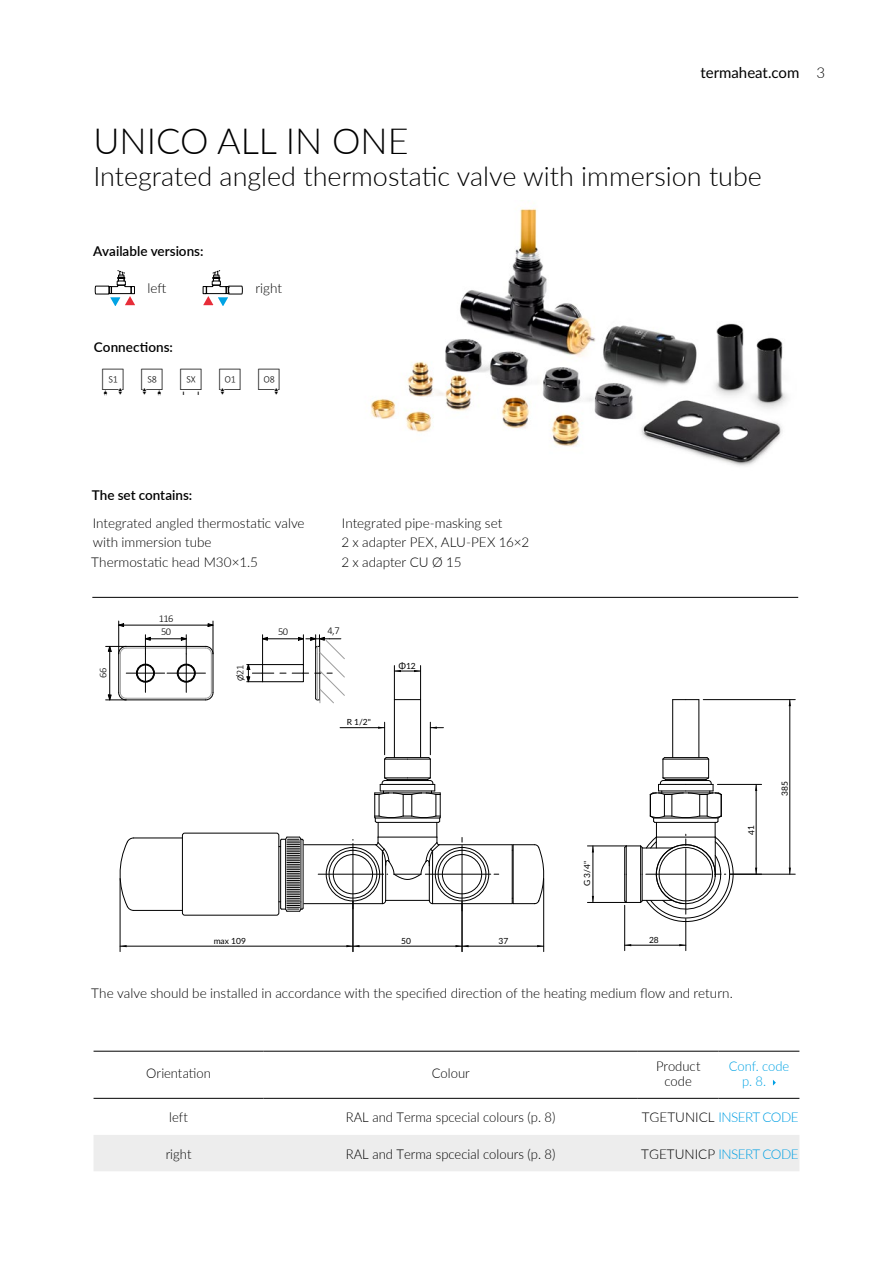
<style>
.page{position:relative;width:893px;height:1263px;background:#fff}
.page>*{position:absolute;margin:0;border:0;box-sizing:border-box;transform-origin:0 0}
.t1{font:39px "Podczenia";color:#000}
.t2{font:300 36px "Lato";color:#000}
.t3{font:300 27px "Lato";color:#000}
.t4{font:15px "Lato";color:#000}
.t5{font:300 15px "Lato";color:#000}
.t6{font:300 13.5px/19.5px "Lato";color:#000}
.t7{font:300 13.5px/15px "Lato";color:#000;text-align:center;scale:.96 1}
.t8{font:600 13.5px "Lato";color:#000}
.t9{font:300 13.5px "Lato";letter-spacing:-.02em;color:#009fe3}
.t10{font:300 13.5px/15px "Lato";color:#00a3e4;scale:.96 1}
.t11{font:300 10.35px/13.6px "Calibri";letter-spacing:-.055em;color:#000}
.t12{font:8.4px "Lato";color:#000}
.s1{font-family:"Calibri";font-size:10.2px}
.s2{color:#000}
</style>
<div class="page">
<img style="left:370px;top:203px;width:417px;height:263px">
<hr style="left:92px;top:597px;width:706px;height:1px;background:#000">
<div style="left:94px;top:1135px;width:705px;height:36px;background:#ededed"></div>
<hr style="left:94px;top:1051px;width:170px;height:1px;background:#000">
<hr style="left:94px;top:1098px;width:170px;height:1px;background:#000">
<hr style="left:264px;top:1051px;width:374px;height:1px;background:#000">
<hr style="left:264px;top:1098px;width:374px;height:1px;background:#000">
<hr style="left:638px;top:1051px;width:81px;height:1px;background:#000">
<hr style="left:719px;top:1051px;width:80px;height:1px;background:#000">
<hr style="left:638px;top:1098px;width:81px;height:1px;background:#000">
<hr style="left:719px;top:1098px;width:80px;height:1px;background:#000">
<svg style="left:95px;top:270px;width:40px;height:36px"></svg>
<svg style="left:202px;top:270px;width:40px;height:36px"></svg>
<hr style="left:625px;top:945px;width:61px;height:1px;background:#000">
<hr style="left:685px;top:918px;width:1px;height:33px;background:#000">
<hr style="left:624px;top:905px;width:1px;height:46px;background:#000">
<hr style="left:593px;top:846px;width:1px;height:56px;background:#000">
<svg style="left:592px;top:896px;width:2px;height:6px"></svg>
<hr style="left:587px;top:846px;width:39px;height:1px;background:#000">
<hr style="left:587px;top:902px;width:39px;height:1px;background:#000">
<hr style="left:756px;top:784px;width:1px;height:90px;background:#000">
<hr style="left:717px;top:784px;width:45px;height:1px;background:#000">
<hr style="left:789px;top:700px;width:1px;height:174px;background:#000">
<hr style="left:730px;top:874px;width:65px;height:1px;background:#000">
<hr style="left:703px;top:699px;width:92px;height:1px;background:#000">
<svg style="left:673px;top:699px;width:26px;height:1px"></svg>
<hr style="left:698px;top:700px;width:1px;height:57px;background:#000">
<hr style="left:672px;top:700px;width:1px;height:57px;background:#000">
<svg style="left:623px;top:756px;width:117px;height:172px"></svg>
<hr style="left:353px;top:946px;width:109px;height:1px;background:#000">
<hr style="left:340px;top:727px;width:45px;height:1px;background:#000">
<svg style="left:431px;top:726px;width:12px;height:3px"></svg>
<hr style="left:430px;top:722px;width:1px;height:33px;background:#000">
<hr style="left:384px;top:722px;width:1px;height:33px;background:#000">
<svg style="left:395px;top:699px;width:25px;height:1px"></svg>
<hr style="left:420px;top:700px;width:1px;height:57px;background:#000">
<hr style="left:394px;top:700px;width:1px;height:57px;background:#000">
<hr style="left:304px;top:844px;width:72px;height:1px;background:#000">
<hr style="left:304px;top:903px;width:78px;height:1px;background:#000">
<hr style="left:439px;top:844px;width:73px;height:1px;background:#000">
<hr style="left:433px;top:903px;width:79px;height:1px;background:#000">
<hr style="left:134px;top:910px;width:48px;height:1px;background:#000">
<hr style="left:134px;top:837px;width:48px;height:1px;background:#000">
<svg style="left:119px;top:837px;width:15px;height:74px"></svg>
<svg style="left:512px;top:844px;width:33px;height:60px"></svg>
<svg style="left:318px;top:756px;width:181px;height:155px"></svg>
<hr style="left:462px;top:946px;width:82px;height:1px;background:#000">
<svg style="left:455px;top:945px;width:14px;height:2px"></svg>
<hr style="left:462px;top:901px;width:1px;height:50px;background:#000">
<hr style="left:543px;top:878px;width:1px;height:73px;background:#000">
<svg style="left:395px;top:670px;width:25px;height:2px"></svg>
<hr style="left:394px;top:665px;width:1px;height:35px;background:#000">
<hr style="left:420px;top:665px;width:1px;height:35px;background:#000">
<hr style="left:120px;top:946px;width:233px;height:1px;background:#000">
<svg style="left:346px;top:945px;width:13px;height:2px"></svg>
<hr style="left:120px;top:878px;width:1px;height:73px;background:#000">
<hr style="left:353px;top:901px;width:1px;height:50px;background:#000">
<svg style="left:279px;top:836px;width:25px;height:76px;background:#878787"></svg>
<div style="left:182px;top:833px;width:97px;height:82px;border:1px solid #000;border-radius:2px"></div>
<hr style="left:118px;top:654px;width:1px;height:38px;background:#000">
<hr style="left:126px;top:699px;width:80px;height:1px;background:#000">
<hr style="left:120px;top:654px;width:1px;height:38px;background:#9d9d9d">
<hr style="left:126px;top:698px;width:80px;height:1px;background:#9d9d9d">
<hr style="left:211px;top:654px;width:1px;height:38px;background:#9d9d9d">
<hr style="left:126px;top:648px;width:80px;height:1px;background:#9d9d9d">
<svg style="left:205px;top:691px;width:9px;height:10px"></svg>
<hr style="left:212px;top:654px;width:1px;height:38px;background:#000">
<svg style="left:205px;top:645px;width:9px;height:10px"></svg>
<hr style="left:126px;top:646px;width:80px;height:1px;background:#000">
<div style="left:177px;top:664px;width:19px;height:19px;border:1px solid #000;border-radius:50%"></div>
<div style="left:136px;top:664px;width:19px;height:19px;border:1px solid #000;border-radius:50%"></div>
<div style="left:137px;top:664px;width:17px;height:18px;border:1px solid #000;border-radius:50%"></div>
<div style="left:136px;top:664px;width:19px;height:18px;border:1px solid #000;border-radius:50%"></div>
<div style="left:178px;top:664px;width:17px;height:18px;border:1px solid #000;border-radius:50%"></div>
<div style="left:177px;top:664px;width:18px;height:18px;border:1px solid #000;border-radius:50%"></div>
<svg style="left:119px;top:623px;width:5px;height:4px"></svg>
<svg style="left:208px;top:623px;width:5px;height:4px"></svg>
<hr style="left:124px;top:625px;width:84px;height:1px;background:#000">
<hr style="left:213px;top:621px;width:1px;height:33px;background:#000">
<hr style="left:118px;top:621px;width:1px;height:33px;background:#000">
<hr style="left:150px;top:638px;width:31px;height:1px;background:#000">
<svg style="left:181px;top:635px;width:7px;height:19px"></svg>
<svg style="left:144px;top:635px;width:7px;height:19px"></svg>
<hr style="left:109px;top:651px;width:1px;height:44px;background:#000">
<svg style="left:106px;top:645px;width:21px;height:10px"></svg>
<svg style="left:106px;top:691px;width:21px;height:10px"></svg>
<hr style="left:126px;top:673px;width:39px;height:1px;background:#000">
<hr style="left:145px;top:654px;width:1px;height:38px;background:#000">
<hr style="left:167px;top:673px;width:38px;height:1px;background:#000">
<hr style="left:186px;top:654px;width:1px;height:38px;background:#000">
<div style="left:262px;top:664px;width:42px;height:18px;border:1px solid #000"></div>
<svg style="left:263px;top:637px;width:5px;height:4px"></svg>
<hr style="left:267px;top:638px;width:31px;height:1px;background:#000">
<hr style="left:262px;top:635px;width:1px;height:30px;background:#000">
<svg style="left:292px;top:635px;width:53px;height:68px"></svg>
<svg style="left:246px;top:663px;width:28px;height:20px"></svg>
<p class="t4" style="left:700px;top:61px;width:100px">termaheat.com</p>
<p class="t5" style="left:816px;top:62px;width:10px">3</p>
<h2 class="t2" style="left:93px;top:116px;width:317px">UNICO ALL IN ONE</h2>
<h3 class="t3" style="left:93px;top:158px;width:670px">Integrated angled thermostatic valve with immersion tube</h3>
<p class="t8" style="left:93px;top:242px;width:112px">Available versions:</p>
<p class="t6" style="left:147px;top:278px;width:20px">left</p>
<p class="t6" style="left:255px;top:278px;width:28px">right</p>
<p class="t8" style="left:94px;top:337px;width:80px">Connections:</p>
<h1 class="t1" style="left:94px;top:362px;width:196px">IJarq</h1>
<p class="t8" style="left:92px;top:485px;width:102px">The set contains:</p>
<p class="t6" style="left:91px;top:513px;width:215px">Integrated angled thermostatic valve with immersion tube<br>Thermostatic head M30×1.5</p>
<p class="t6" style="left:341px;top:513px;width:189px">Integrated pipe‑masking set<br>2 x adapter PEX, ALU-PEX 16×2<br>2 x adapter CU Ø 15</p>
<p class="t11" style="left:96px;top:678px;width:12px;rotate:-90deg">66</p>
<p class="t11" style="left:159px;top:611px;width:16px">116<br>50</p>
<p class="t11" style="left:233px;top:674px;width:12px;rotate:-90deg">21</p>
<p class="t11" style="left:278px;top:625px;width:12px">50</p>
<p class="t11" style="left:327px;top:624px;width:14px">4,7</p>
<p class="t12" style="left:347px;top:716px;width:26px">R 1/2"</p>
<p class="t12" style="left:398px;top:660px;width:19px"><span class="s1">Φ</span>12</p>
<p class="t12" style="left:214px;top:935px;width:34px">max 109</p>
<p class="t12" style="left:401px;top:935px;width:11px">50</p>
<p class="t12" style="left:499px;top:935px;width:11px">37</p>
<p class="t12" style="left:581px;top:886px;width:27px;rotate:-90deg">G 3/4"</p>
<p class="t12" style="left:649px;top:934px;width:11px">28</p>
<p class="t6" style="left:91px;top:983px;width:643px">The valve should be installed in accordance with the specified direction of the heating medium flow and return.</p>
<p class="t12" style="left:779px;top:796px;width:16px;rotate:-90deg">385</p>
<p class="t7" style="left:146px;top:1065px;width:69px">Orientation</p>
<p class="t7" style="left:432px;top:1065px;width:41px">Colour</p>
<p class="t7" style="left:656px;top:1058px;width:48px">Product code</p>
<p class="t10" style="left:742px;top:1058px;width:51px;text-indent:-13px">Conf. code p. 8.</p>
<p class="t7" style="left:169px;top:1109px;width:21px">left</p>
<p class="t7" style="left:346px;top:1109px;width:220px">RAL and Terma spcecial colours (p. 8)</p>
<p class="t9" style="left:642px;top:1108px;width:158px"><span class="s2">TGETUNICL</span> INSERT CODE</p>
<p class="t7" style="left:166px;top:1146px;width:28px">right</p>
<p class="t7" style="left:346px;top:1146px;width:220px">RAL and Terma spcecial colours (p. 8)</p>
<p class="t9" style="left:641px;top:1144px;width:159px"><span class="s2">TGETUNICP</span> INSERT CODE</p>
</div>
